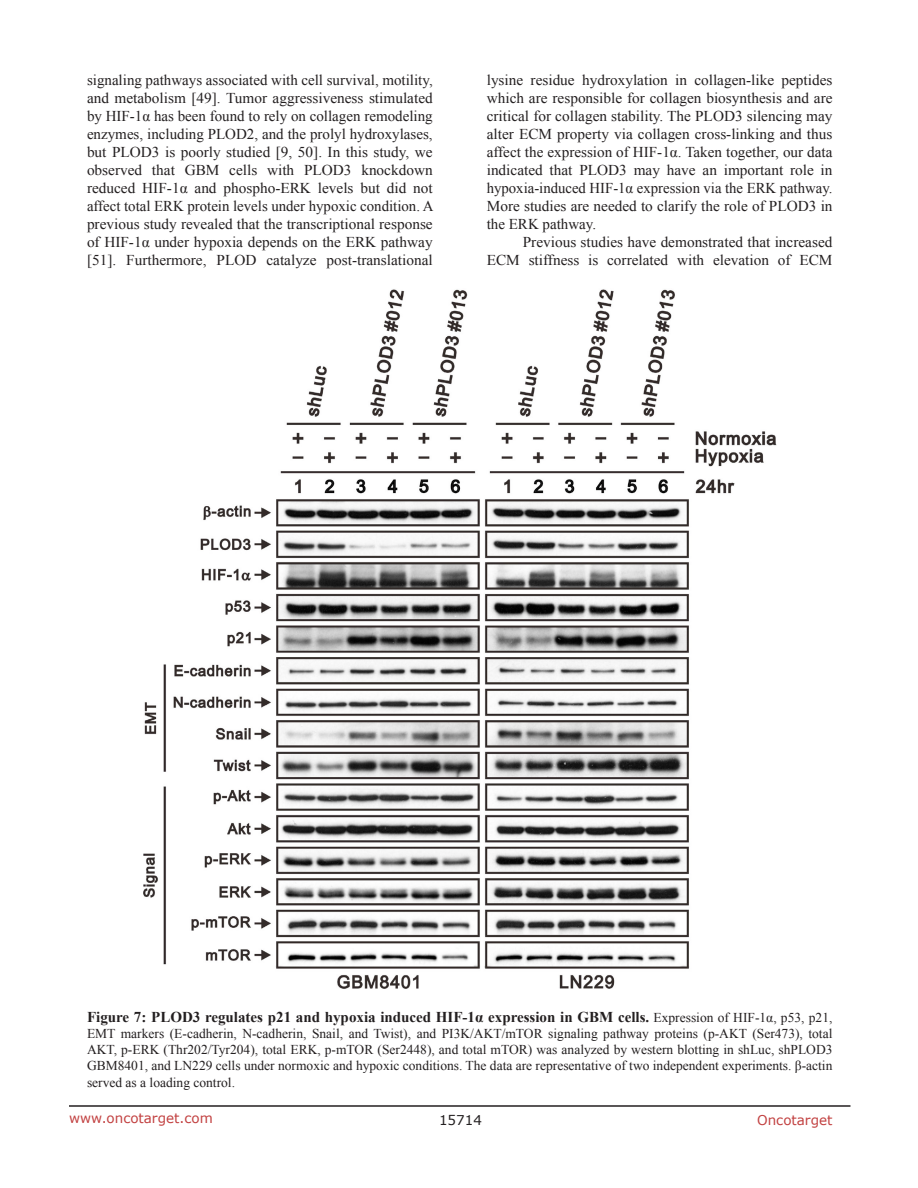
<style>
.page{position:relative;width:918px;height:1188px;background:#fff}
.page>*{position:absolute;margin:0;border:0;box-sizing:border-box;transform-origin:0 0}
.BodyText{font:15px/18px "Times New Roman";color:#231f20;text-align:justify}
.Figuretrx{font:700 15px "Times New Roman";color:#231f20}
.Figuretrx-2{font:13.5px/16.2px "Times New Roman";color:#231f20;text-align:justify}
.t1{font:13.5px "Verdana";color:#c24141}
.t2{font:13.5px "Verdana";color:#231f20}
.s1{font-weight:400;font-size:13.5px}
</style>
<div class="page">
<hr style="left:69px;top:1105px;width:781px;height:2px;background:#231f20">
<img style="left:143px;top:289px;width:633px;height:700px">
<p class="BodyText" style="left:87px;top:71px;width:348px">signaling pathways associated with cell survival, motility, and metabolism [49]. Tumor aggressiveness stimulated by HIF-1α has been found to rely on collagen remodeling enzymes, including PLOD2, and the prolyl hydroxylases, but PLOD3 is poorly studied [9, 50]. In this study, we observed that GBM cells with PLOD3 knockdown reduced HIF-1α and phospho-ERK levels but did not affect total ERK protein levels under hypoxic condition. A previous study revealed that the transcriptional response of HIF-1α under hypoxia depends on the ERK pathway [51]. Furthermore, PLOD catalyze post-translational</p>
<p class="BodyText" style="left:487px;top:71px;width:347px">lysine residue hydroxylation in collagen-like peptides which are responsible for collagen biosynthesis and are critical for collagen stability. The PLOD3 silencing may alter ECM property via collagen cross-linking and thus affect the expression of HIF-1α. Taken together, our data indicated that PLOD3 may have an important role in hypoxia-induced HIF-1α expression via the ERK pathway.<br>More studies are needed to clarify the role of PLOD3 in the ERK pathway.</p>
<p class="BodyText" style="left:487px;top:233px;width:347px;text-align:right">Previous studies have demonstrated that increased<br>ECM stiffness is correlated with elevation of ECM</p>
<p class="Figuretrx" style="left:87px;top:1006px;width:747px">Figure 7: PLOD3 regulates p21 and hypoxia induced HIF-1α expression in GBM cells. <span class="s1">Expression of HIF-1α, p53, p21,</span></p>
<p class="Figuretrx-2" style="left:87px;top:1025px;width:747px">EMT markers (E-cadherin, N-cadherin, Snail, and Twist), and PI3K/AKT/mTOR signaling pathway proteins (p-AKT (Ser473), total AKT, p-ERK (Thr202/Tyr204), total ERK, p-mTOR (Ser2448), and total mTOR) was analyzed by western blotting in shLuc, shPLOD3<br>GBM8401, and LN229 cells under normoxic and hypoxic conditions. The data are representative of two independent experiments. β-actin served as a loading control.</p>
<p class="t1" style="left:69px;top:1109px;width:145px">www.oncotarget.com</p>
<p class="t2" style="left:439px;top:1111px;width:44px">15714</p>
<p class="t1" style="left:757px;top:1111px;width:77px">Oncotarget</p>
</div>
